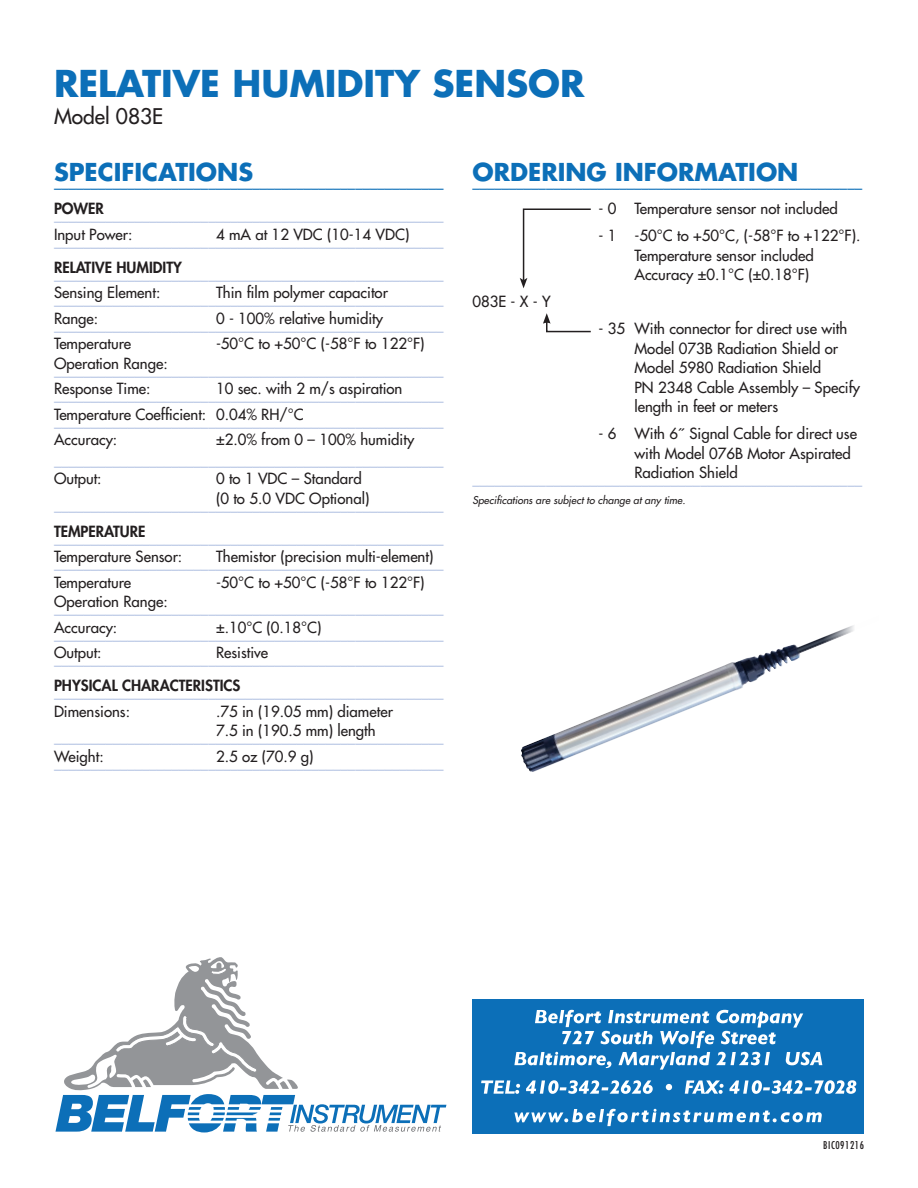
<style>
.page{position:relative;width:918px;height:1188px;background:#fff}
.page>*{position:absolute;margin:0;border:0;box-sizing:border-box;transform-origin:0 0}
.t1{font:700 36px "Futura";color:#0c6fb8}
.t2{font:700 24px "Futura";color:#0c6fb8}
.t3{font:21px "Futura";color:#231f20}
.t4{font:15px "Futura";color:#b6c5e4}
.t5{font:15px/19.5px "Futura";color:#231f20}
.t6{font:15px "Futura";color:#0c6fb8}
.t7{font:800 15px "Futura";color:#231f20}
.t8{font:italic 10.5px "Futura";color:#231f20}
.t9{font:condensed 10.5px "Futura";letter-spacing:.05em;color:#231f20}
</style>
<div class="page">
<div style="left:472px;top:999px;width:392px;height:135px;background:#0c6fb8"></div>
<svg style="left:514px;top:1109px;width:308px;height:17px"></svg>
<svg style="left:481px;top:1080px;width:375px;height:14px"></svg>
<svg style="left:514px;top:1010px;width:308px;height:60px"></svg>
<svg style="left:56px;top:957px;width:390px;height:176px"></svg>
<svg style="left:520px;top:208px;width:71px;height:80px"></svg>
<svg style="left:543px;top:313px;width:48px;height:20px"></svg>
<img style="left:521px;top:625px;width:333px;height:147px">
<h1 class="t1" style="left:54px;top:59px;width:530px">RELATIVE HUMIDITY SENSOR</h1>
<h3 class="t3" style="left:54px;top:103px;width:111px">Model 083E</h3>
<h2 class="t2" style="left:54px;top:156px;width:199px">SPECIFICATIONS</h2>
<p class="t6" style="left:54px;top:172px;width:391px">_____________________________________________________</p>
<p class="t7" style="left:54px;top:199px;width:51px">POWER</p>
<p class="t4" style="left:54px;top:205px;width:391px">_____________________________________________________</p>
<p class="t5" style="left:54px;top:224px;width:80px">Input Power:</p>
<p class="t5" style="left:216px;top:224px;width:195px">4 mA at 12 VDC (10-14 VDC)</p>
<p class="t4" style="left:54px;top:230px;width:391px">_____________________________________________________</p>
<p class="t7" style="left:54px;top:257px;width:129px">RE LATIVE HUMIDITY</p>
<p class="t4" style="left:54px;top:263px;width:391px">_____________________________________________________</p>
<p class="t5" style="left:54px;top:283px;width:108px">Sensing Element:</p>
<p class="t5" style="left:216px;top:283px;width:174px">Thin film polymer capacitor</p>
<p class="t4" style="left:54px;top:289px;width:391px">_____________________________________________________</p>
<p class="t5" style="left:54px;top:308px;width:46px">Range:</p>
<p class="t5" style="left:216px;top:308px;width:169px">0 - 100% relative humidity</p>
<p class="t4" style="left:54px;top:314px;width:391px">_____________________________________________________</p>
<p class="t5" style="left:54px;top:334px;width:79px">Temperature</p>
<p class="t5" style="left:216px;top:334px;width:210px">-50°C to +50°C (-58°F to 122°F)</p>
<p class="t5" style="left:54px;top:353px;width:115px">Operation Range:</p>
<p class="t4" style="left:54px;top:359px;width:391px">_____________________________________________________</p>
<p class="t5" style="left:54px;top:379px;width:98px">Response Time:</p>
<p class="t5" style="left:216px;top:379px;width:188px">10 sec. with 2 m/s aspiration</p>
<p class="t4" style="left:54px;top:385px;width:391px">_____________________________________________________</p>
<p class="t5" style="left:54px;top:404px;width:251px">Temperature Coefficient: 0.04% RH/°C</p>
<p class="t4" style="left:54px;top:410px;width:391px">_____________________________________________________</p>
<p class="t5" style="left:54px;top:430px;width:65px">Accuracy:</p>
<p class="t5" style="left:216px;top:430px;width:200px">±2.0% from 0 – 100% humidity</p>
<p class="t4" style="left:54px;top:449px;width:391px">_____________________________________________________</p>
<p class="t5" style="left:54px;top:469px;width:49px">Output:</p>
<p class="t5" style="left:216px;top:469px;width:155px">0 to 1 VDC – Standard (0 to 5.0 VDC Optional)</p>
<p class="t4" style="left:54px;top:494px;width:391px">_____________________________________________________</p>
<p class="t7" style="left:54px;top:521px;width:36px">TEMPERATURE</p>
<p class="t4" style="left:54px;top:527px;width:391px">_____________________________________________________</p>
<p class="t5" style="left:54px;top:547px;width:130px">Temperature Sensor:</p>
<p class="t5" style="left:216px;top:547px;width:219px">Themistor (precision multi-element)</p>
<p class="t4" style="left:54px;top:553px;width:391px">_____________________________________________________</p>
<p class="t5" style="left:54px;top:572px;width:79px">Temperature</p>
<p class="t5" style="left:216px;top:572px;width:210px">-50°C to +50°C (-58°F to 122°F)</p>
<p class="t5" style="left:54px;top:592px;width:115px">Operation Range:</p>
<p class="t4" style="left:54px;top:598px;width:391px">_____________________________________________________</p>
<p class="t5" style="left:54px;top:617px;width:65px">Accuracy:</p>
<p class="t5" style="left:216px;top:617px;width:107px">±.10°C (0.18°C)</p>
<p class="t4" style="left:54px;top:623px;width:391px">_____________________________________________________</p>
<p class="t5" style="left:54px;top:643px;width:49px">Output:</p>
<p class="t5" style="left:216px;top:643px;width:54px">Resistive</p>
<p class="t4" style="left:54px;top:649px;width:391px">_____________________________________________________</p>
<p class="t7" style="left:54px;top:676px;width:188px">PHYSICAL CHARACTERISTICS</p>
<p class="t4" style="left:54px;top:682px;width:391px">_____________________________________________________</p>
<p class="t5" style="left:54px;top:701px;width:78px">Dimensions:</p>
<p class="t5" style="left:216px;top:701px;width:178px">.75 in (19.05 mm) diameter<br>7.5 in (190.5 mm) length</p>
<p class="t4" style="left:54px;top:727px;width:391px">_____________________________________________________</p>
<p class="t5" style="left:54px;top:746px;width:51px">Weight:</p>
<p class="t5" style="left:216px;top:746px;width:99px">2.5 oz (70.9 g)</p>
<p class="t4" style="left:54px;top:752px;width:391px">_____________________________________________________</p>
<p class="t6" style="left:472px;top:172px;width:391px"><sup>OR</sup>_____________________________________________________</p>
<h2 class="t2" style="left:510px;top:156px;width:290px">DERING INFORMATION</h2>
<p class="t5" style="left:598px;top:199px;width:241px">- 0 Temperature sensor not included</p>
<p class="t5" style="left:634px;top:226px;width:227px;text-indent:-36px">- 1 -50°C to +50°C, (-58°F to +122°F).<br>Temperature sensor included<br>Accuracy ±0.1°C (±0.18°F)</p>
<p class="t5" style="left:472px;top:292px;width:80px">083E - X - Y</p>
<p class="t5" style="left:634px;top:319px;width:227px;text-indent:-36px">- 35 With connector for direct use with<br>Model 073B Radiation Shield or<br>Model 5980 Radiation Shield<br>PN 2348 Cable Assembly – Specify length in feet or meters</p>
<p class="t5" style="left:634px;top:424px;width:224px;text-indent:-36px">- 6 With 6˝ Signal Cable for direct use with Model 076B Motor Aspirated<br>Radiation Shield</p>
<p class="t4" style="left:472px;top:469px;width:391px">_____________________________________________________</p>
<p class="t8" style="left:472px;top:493px;width:214px">Specifications are subject to change at any time.</p>
<p class="t9" style="left:823px;top:1138px;width:42px">BIC091216</p>
</div>
